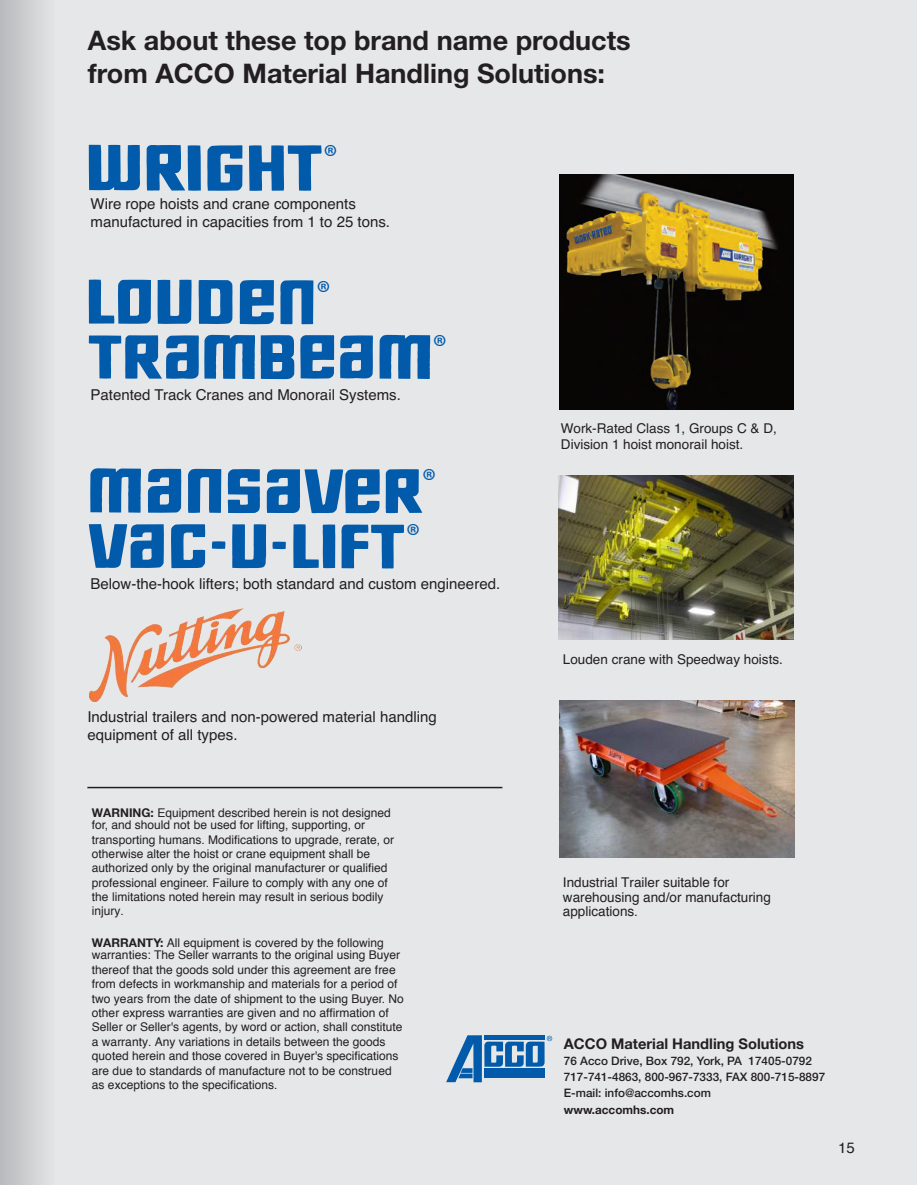
<style>
.page{position:relative;width:917px;height:1185px;background:#fff}
.page>*{position:absolute;margin:0;border:0;box-sizing:border-box;transform-origin:0 0}
.t1{font:33.6px "Myriad Pro";color:#015aaa}
.t2{font:700 27px/33px "Helvetica Neue";color:#231f20}
.t3{font:15px/18px "Helvetica";color:#231f20}
.t4{font:700 14.7px "Helvetica Neue";color:#231f20}
.t5{font:13.5px/14.4px "Helvetica";color:#231f20}
.t6{font:12px/14.4px "Helvetica";color:#231f20}
.t7{font:500 11.7px/16.2px "Helvetica Neue";color:#231f20}
.t8{font:700 11.7px "Helvetica Neue";color:#231f20}
.s1{font-family:"Helvetica Neue";font-weight:700}
</style>
<div class="page">
<div style="left:2px;top:0;width:914px;height:1185px;background:#e6e7e9"></div>
<div style="left:0;top:0;width:55px;height:1185px;background:linear-gradient(to right,#b8b9bc,#e4e5e6)"></div>
<svg style="left:446px;top:1035px;width:106px;height:47px"></svg>
<svg style="left:89px;top:145px;width:51px;height:45px"></svg>
<svg style="left:207px;top:145px;width:35px;height:46px"></svg>
<svg style="left:249px;top:145px;width:73px;height:46px"></svg>
<svg style="left:146px;top:145px;width:55px;height:46px"></svg>
<svg style="left:157px;top:280px;width:34px;height:44px"></svg>
<svg style="left:89px;top:279px;width:62px;height:45px"></svg>
<svg style="left:198px;top:280px;width:35px;height:44px"></svg>
<svg style="left:239px;top:280px;width:74px;height:44px"></svg>
<svg style="left:379px;top:335px;width:51px;height:44px"></svg>
<svg style="left:340px;top:335px;width:33px;height:44px"></svg>
<svg style="left:300px;top:335px;width:34px;height:44px"></svg>
<svg style="left:89px;top:335px;width:205px;height:45px"></svg>
<div style="left:269px;top:353px;width:15px;height:9px;background:#015aaa"></div>
<svg style="left:90px;top:468px;width:51px;height:45px"></svg>
<svg style="left:188px;top:469px;width:33px;height:44px"></svg>
<svg style="left:228px;top:469px;width:32px;height:44px"></svg>
<svg style="left:147px;top:468px;width:34px;height:45px"></svg>
<svg style="left:266px;top:469px;width:156px;height:44px"></svg>
<svg style="left:171px;top:524px;width:34px;height:44px"></svg>
<svg style="left:293px;top:524px;width:42px;height:44px"></svg>
<svg style="left:341px;top:524px;width:63px;height:45px"></svg>
<svg style="left:89px;top:524px;width:75px;height:44px"></svg>
<svg style="left:212px;top:541px;width:14px;height:8px"></svg>
<svg style="left:232px;top:524px;width:54px;height:44px"></svg>
<img style="left:559px;top:175px;width:234px;height:234px">
<img style="left:559px;top:475px;width:234px;height:164px">
<img style="left:559px;top:701px;width:235px;height:156px">
<hr style="left:87px;top:787px;width:415px;height:1px;background:#231f20">
<img style="left:90px;top:609px;width:211px;height:93px">
<h2 class="t2" style="left:88px;top:26px;width:544px">Ask about these top brand name products from ACCO Material Handling Solutions:</h2>
<h1 class="t1" style="left:323px;top:144px;width:16px">®</h1>
<p class="t3" style="left:90px;top:194px;width:301px">Wire rope hoists and crane components manufactured in capacities from 1 to 25 tons.</p>
<h1 class="t1" style="left:316px;top:280px;width:16px">®</h1>
<p class="t3" style="left:90px;top:385px;width:312px">Patented Track Cranes and Monorail Systems.</p>
<h1 class="t1" style="left:432px;top:334px;width:16px">®</h1>
<h1 class="t1" style="left:422px;top:468px;width:16px">®</h1>
<h1 class="t1" style="left:406px;top:523px;width:16px">®</h1>
<p class="t3" style="left:90px;top:574px;width:411px">Below-the-hook lifters; both standard and custom engineered.</p>
<p class="t3" style="left:87px;top:707px;width:351px">Industrial trailers and non-powered material handling equipment of all types.</p>
<p class="t5" style="left:561px;top:420px;width:217px;line-height:16.2px">Work-Rated Class 1, Groups C &amp; D,<br>Division 1 hoist monorail hoist.</p>
<p class="t5" style="left:563px;top:652px;width:221px">Louden crane with Speedway hoists.</p>
<p class="t6" style="left:92px;top:806px;width:300px;line-height:12.6px"><span class="s1">WARNING:</span> Equipment described herein is not designed for, and should not be used for lifting, supporting, or</p>
<p class="t6" style="left:92px;top:832px;width:304px">transporting humans. Modifications to upgrade, rerate, or otherwise alter the hoist or crane equipment shall be authorized only by the original manufacturer or qualified professional engineer. Failure to comply with any one of the limitations noted herein may result in serious bodily injury.</p>
<p class="t6" style="left:92px;top:936px;width:310px;line-height:12.6px"><span class="s1">WARRANTY:</span> All equipment is covered by the following warranties: The Seller warrants to the original using Buyer</p>
<p class="t6" style="left:92px;top:962px;width:313px">thereof that the goods sold under this agreement are free from defects in workmanship and materials for a period of two years from the date of shipment to the using Buyer. No other express warranties are given and no affirmation of Seller or Seller's agents, by word or action, shall constitute a warranty. Any variations in details between the goods quoted herein and those covered in Buyer's specifications are due to standards of manufacture not to be construed as exceptions to the specifications.</p>
<p class="t5" style="left:563px;top:875px;width:209px">Industrial Trailer suitable for warehousing and/or manufacturing applications.</p>
<p class="t4" style="left:563px;top:1034px;width:242px">ACCO Material Handling Solutions</p>
<p class="t7" style="left:563px;top:1054px;width:263px">76 Acco Drive, Box 792, York, PA 17405-0792<br>717-741-4863, 800-967-7333, FAX 800-715-8897<br>E-mail: info@accomhs.com</p>
<p class="t8" style="left:563px;top:1102px;width:112px">www.accomhs.com</p>
<p class="t3" style="left:838px;top:1139px;width:18px">15</p>
</div>
